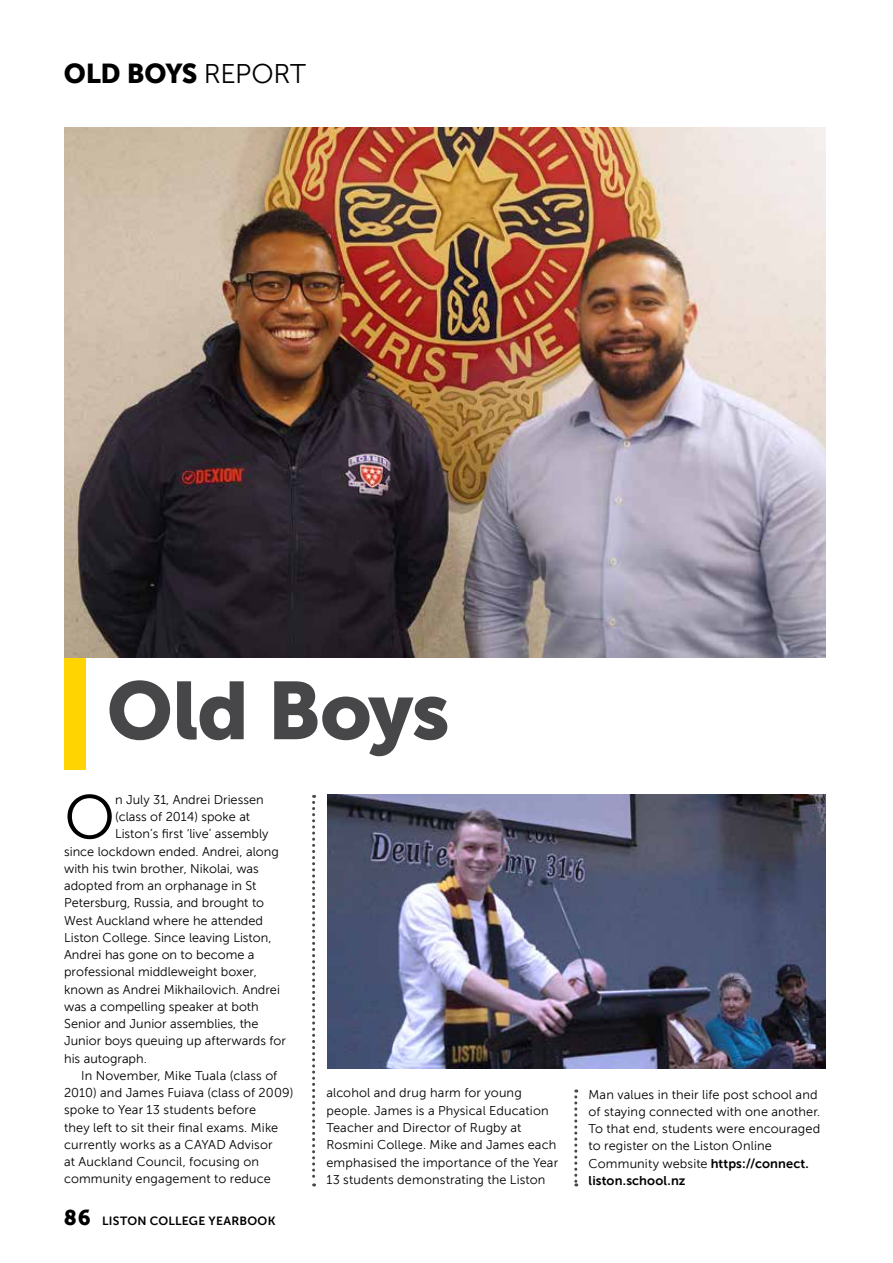
<style>
.page{position:relative;width:893px;height:1263px;background:#fff}
.page>*{position:absolute;margin:0;border:0;box-sizing:border-box;transform-origin:0 0}
.t1{font:81px "Museo Sans 900";letter-spacing:-.015em;color:#474648}
.t2{font:61.8px "Museo Sans 300";color:#000}
.t3{font:27px "Museo Sans 900";letter-spacing:-.015em;color:#000}
.t4{font:12.75px/17.2px "Museo Sans 300";color:#000}
.t5{font:12.75px "Museo Sans 700";letter-spacing:.01em;color:#000}
.t6{font:12px "Museo Sans 700";letter-spacing:.025em;color:#000}
.s1{font-family:"Museo Sans 300"}
.s2{font-family:"Museo Sans 900";font-size:21px}
.s3{font-family:"Museo Sans 700"}
</style>
<div class="page">
<svg style="left:312px;top:795px;width:3px;height:391px"></svg>
<svg style="left:574px;top:1089px;width:3px;height:97px"></svg>
<div style="left:64px;top:652px;width:22px;height:118px;background:#ffd400"></div>
<img style="left:64px;top:128px;width:761px;height:529px">
<img style="left:328px;top:795px;width:497px;height:274px">
<h3 class="t3" style="left:64px;top:58px;width:244px">OLD BOYS <span class="s1">REPORT</span></h3>
<h1 class="t1" style="left:107px;top:665px;width:345px">Old Boys</h1>
<h2 class="t2" style="left:64px;top:784px;width:52px">O</h2>
<p class="t4" style="left:115px;top:791px;width:150px">n July 31, Andrei Driessen</p>
<p class="t4" style="left:115px;top:808px;width:137px">(class of 2014) spoke at</p>
<p class="t4" style="left:115px;top:825px;width:155px">Liston’s first ‘live’ assembly</p>
<p class="t4" style="left:64px;top:843px;width:216px">since lockdown ended. Andrei, along</p>
<p class="t4" style="left:64px;top:860px;width:196px">with his twin brother, Nikolai, was</p>
<p class="t4" style="left:64px;top:877px;width:194px">adopted from an orphanage in St</p>
<p class="t4" style="left:64px;top:894px;width:202px">Petersburg, Russia, and brought to</p>
<p class="t4" style="left:64px;top:912px;width:200px">West Auckland where he attended</p>
<p class="t4" style="left:64px;top:929px;width:209px">Liston College. Since leaving Liston,</p>
<p class="t4" style="left:64px;top:946px;width:192px">Andrei has gone on to become a</p>
<p class="t4" style="left:64px;top:963px;width:194px">professional middleweight boxer,</p>
<p class="t4" style="left:64px;top:981px;width:217px">known as Andrei Mikhailovich. Andrei</p>
<p class="t4" style="left:64px;top:998px;width:196px">was a compelling speaker at both</p>
<p class="t4" style="left:64px;top:1015px;width:196px">Senior and Junior assemblies, the</p>
<p class="t4" style="left:64px;top:1032px;width:223px">Junior boys queuing up afterwards for</p>
<p class="t4" style="left:64px;top:1050px;width:84px">his autograph.</p>
<p class="t4" style="left:81px;top:1067px;width:198px">In November, Mike Tuala (class of</p>
<p class="t4" style="left:64px;top:1084px;width:231px">2010) and James Fuiava (class of 2009)</p>
<p class="t4" style="left:64px;top:1101px;width:194px">spoke to Year 13 students before</p>
<p class="t4" style="left:64px;top:1119px;width:216px">they left to sit their final exams. Mike</p>
<p class="t4" style="left:64px;top:1136px;width:210px">currently works as a CAYAD Advisor</p>
<p class="t4" style="left:64px;top:1153px;width:197px">at Auckland Council, focusing on</p>
<p class="t4" style="left:64px;top:1170px;width:208px">community engagement to reduce</p>
<p class="t6" style="left:64px;top:1214px;width:213px"><span class="s2">86</span> LISTON COLLEGE YEARBOOK</p>
<p class="t4" style="left:326px;top:1084px;width:233px">alcohol and drug harm for young people. James is a Physical Education Teacher and Director of Rugby at Rosmini College. Mike and James each emphasised the importance of the Year 13 students demonstrating the Liston</p>
<p class="t4" style="left:589px;top:1086px;width:233px">Man values in their life post school and of staying connected with one another.<br>To that end, students were encouraged to register on the Liston Online Community website <span class="s3">https://connect.</span></p>
<p class="t5" style="left:589px;top:1173px;width:99px">liston.school.nz</p>
</div>
